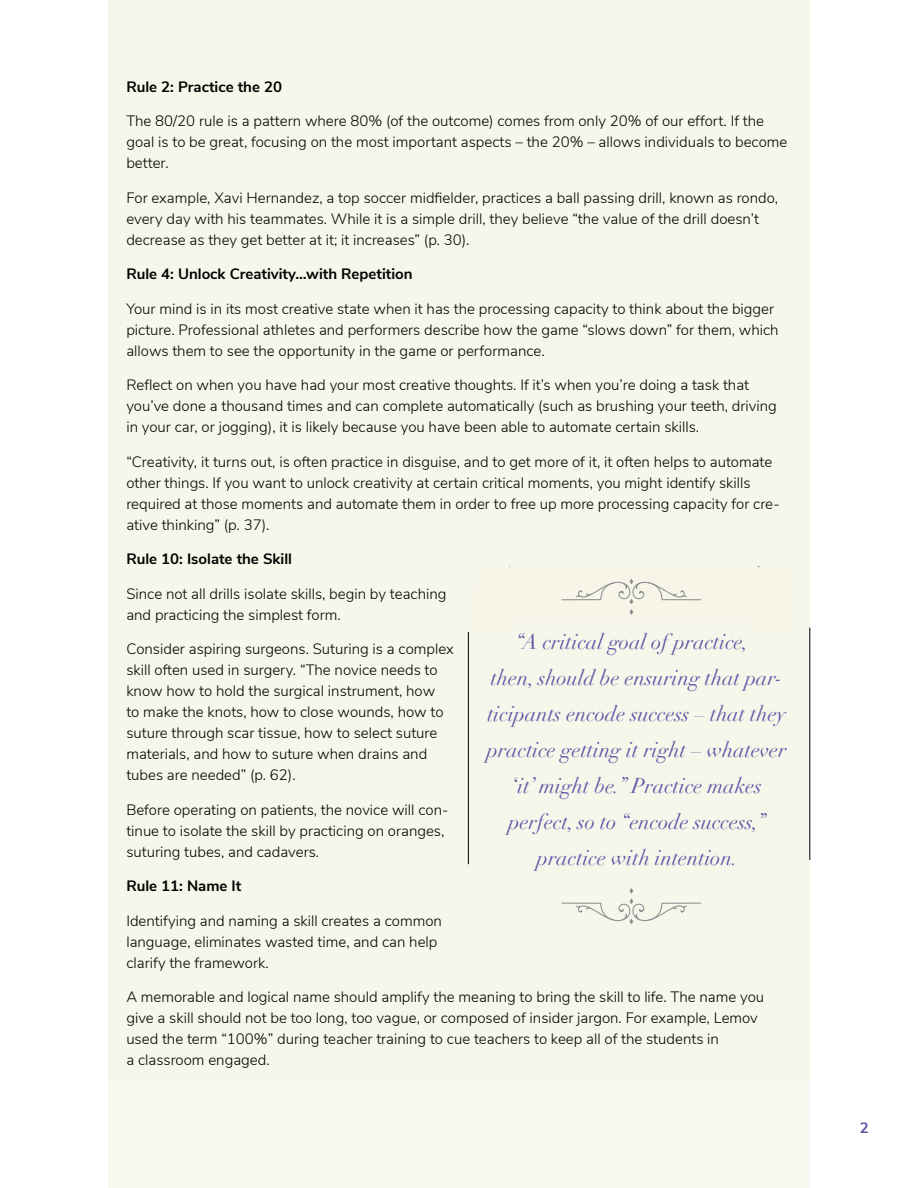
<style>
.page{position:relative;width:918px;height:1188px;background:#fff}
.page>*{position:absolute;margin:0;border:0;box-sizing:border-box;transform-origin:0 0}
.t1{font:italic 21px/36px "Didot";color:#5b57a6;text-align:center}
.t2{font:300 15px/21px "Nunito Sans";color:#000}
.t3{font:700 15px "Nunito Sans";color:#000}
.t4{font:700 15px "Nunito Sans";color:#5b57a6}
</style>
<div class="page">
<div style="left:108px;top:0;width:702px;height:1188px;background:#f9f8f0"></div>
<div style="left:108px;top:0;width:702px;height:1080px;background:#f7f5e8"></div>
<svg style="left:561px;top:579px;width:140px;height:36px"></svg>
<hr style="left:468px;top:632px;width:1px;height:232px;background:#000">
<hr style="left:810px;top:628px;width:1px;height:232px;background:#000">
<svg style="left:561px;top:888px;width:140px;height:36px"></svg>
<p class="t3" style="left:126px;top:76px;width:157px">Rule 2: Practice the 20</p>
<p class="t2" style="left:126px;top:110px;width:663px">The 80/20 rule is a pattern where 80% (of the outcome) comes from only 20% of our effort. If the goal is to be great, focusing on the most important aspects – the 20% – allows individuals to become better.</p>
<p class="t2" style="left:126px;top:186px;width:653px">For example, Xavi Hernandez, a top soccer midfielder, practices a ball passing drill, known as rondo, every day with his teammates. While it is a simple drill, they believe “the value of the drill doesn’t decrease as they get better at it; it increases” (p. 30).</p>
<p class="t3" style="left:126px;top:263px;width:288px">Rule 4: Unlock Creativity…with Repetition</p>
<p class="t2" style="left:126px;top:297px;width:654px">Your mind is in its most creative state when it has the processing capacity to think about the bigger picture. Professional athletes and performers describe how the game “slows down” for them, which allows them to see the opportunity in the game or performance.</p>
<p class="t2" style="left:126px;top:374px;width:652px">Reflect on when you have had your most creative thoughts. If it’s when you’re doing a task that you’ve done a thousand times and can complete automatically (such as brushing your teeth, driving in your car, or jogging), it is likely because you have been able to automate certain skills.</p>
<p class="t2" style="left:126px;top:450px;width:655px">“Creativity, it turns out, is often practice in disguise, and to get more of it, it often helps to automate other things. If you want to unlock creativity at certain critical moments, you might identify skills required at those moments and automate them in order to free up more processing capacity for cre&shy;ative thinking” (p. 37).</p>
<p class="t3" style="left:126px;top:548px;width:167px">Rule 10: Isolate the Skill</p>
<p class="t2" style="left:126px;top:582px;width:322px">Since not all drills isolate skills, begin by teaching and practicing the simplest form.</p>
<p class="t2" style="left:126px;top:638px;width:329px">Consider aspiring surgeons. Suturing is a complex skill often used in surgery. “The novice needs to know how to hold the surgical instrument, how<br>to make the knots, how to close wounds, how to suture through scar tissue, how to select suture materials, and how to suture when drains and tubes are needed” (p. 62).</p>
<p class="t2" style="left:126px;top:798px;width:324px">Before operating on patients, the novice will con&shy;tinue to isolate the skill by practicing on oranges, suturing tubes, and cadavers.</p>
<p class="t3" style="left:126px;top:875px;width:116px">Rule 11: Name It</p>
<p class="t2" style="left:126px;top:909px;width:317px">Identifying and naming a skill creates a common language, eliminates wasted time, and can help clarify the framework.</p>
<p class="t2" style="left:126px;top:986px;width:639px">A memorable and logical name should amplify the meaning to bring the skill to life. The name you give a skill should not be too long, too vague, or composed of insider jargon. For example, Lemov used the term “100%” during teacher training to cue teachers to keep all of the students in<br>a classroom engaged.</p>
<h1 class="t1" style="left:487px;top:624px;width:302px">“A critical goal of practice,<br>then, should be ensuring that par&shy;ticipants encode success – that they practice getting it right – whatever ‘it’ might be.” Practice makes perfect, so to “encode success,” practice with intention.</h1>
<p class="t4" style="left:860px;top:1117px;width:11px">2</p>
</div>
